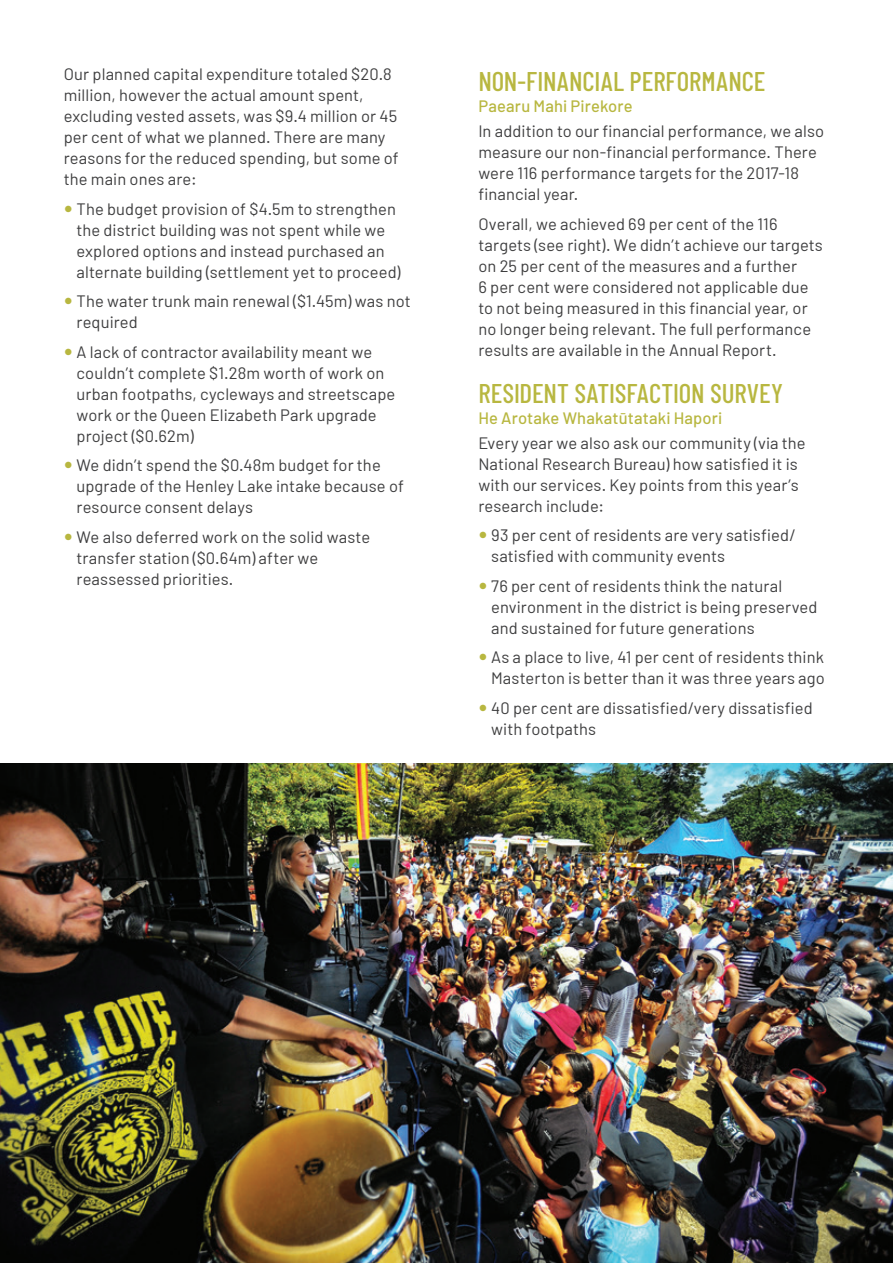
<style>
.page{position:relative;width:893px;height:1263px;background:#fff}
.page>*{position:absolute;margin:0;border:0;box-sizing:border-box;transform-origin:0 0}
.t1{font:500 27px "Barlow Condensed";color:#b8b740}
.t2{font:16.5px/21px "Barlow";letter-spacing:.005em;color:#3e3e3f}
.t3{font:500 16.5px "Barlow";letter-spacing:.01em;color:#b8b740}
</style>
<div class="page">
<img style="left:0;top:763px;width:893px;height:500px">
<p class="t2" style="left:64px;top:63px;width:336px">Our planned capital expenditure totaled $20.8 million, however the actual amount spent, excluding vested assets, was $9.4 million or 45 per cent of what we planned. There are many reasons for the reduced spending, but some of the main ones are:</p>
<p class="t2" style="left:77px;top:198px;width:326px">The budget provision of $4.5m to strengthen the district building was not spent while we explored options and instead purchased an alternate building (settlement yet to proceed)</p>
<p class="t2" style="left:77px;top:290px;width:336px">The water trunk main renewal ($1.45m) was not required</p>
<p class="t2" style="left:77px;top:341px;width:320px">A lack of contractor availability meant we couldn’t complete $1.28m worth of work on urban footpaths, cycleways and streetscape work or the Queen Elizabeth Park upgrade project ($0.62m)</p>
<p class="t2" style="left:77px;top:454px;width:329px">We didn’t spend the $0.48m budget for the upgrade of the Henley Lake intake because of resource consent delays</p>
<p class="t2" style="left:77px;top:526px;width:295px">We also deferred work on the solid waste transfer station ($0.64m) after we reassessed priorities.</p>
<h1 class="t1" style="left:478px;top:64px;width:289px">NON-FINANCIAL PERFORMANCE</h1>
<p class="t3" style="left:478px;top:96px;width:156px">Paearu Mahi Pirekore</p>
<p class="t2" style="left:478px;top:120px;width:347px">In addition to our financial performance, we also measure our non-financial performance. There were 116 performance targets for the 2017-18 financial year.</p>
<p class="t2" style="left:478px;top:213px;width:346px">Overall, we achieved 69 per cent of the 116 targets (see right). We didn’t achieve our targets on 25 per cent of the measures and a further<br>6 per cent were considered not applicable due to not being measured in this financial year, or no longer being relevant. The full performance results are available in the Annual Report.</p>
<h1 class="t1" style="left:478px;top:376px;width:306px">RESIDENT SATISFACTION SURVEY</h1>
<p class="t3" style="left:478px;top:407px;width:245px">He Arotake Whakatūtataki Hapori</p>
<p class="t2" style="left:478px;top:432px;width:329px">Every year we also ask our community (via the National Research Bureau) how satisfied it is with our services. Key points from this year’s research include:</p>
<p class="t2" style="left:491px;top:524px;width:306px">93 per cent of residents are very satisfied/ satisfied with community events</p>
<p class="t2" style="left:491px;top:575px;width:328px">76 per cent of residents think the natural environment in the district is being preserved and sustained for future generations</p>
<p class="t2" style="left:491px;top:646px;width:335px">As a place to live, 41 per cent of residents think<br>Masterton is better than it was three years ago</p>
<p class="t2" style="left:491px;top:697px;width:323px">40 per cent are dissatisfied/very dissatisfied with footpaths</p>
</div>
